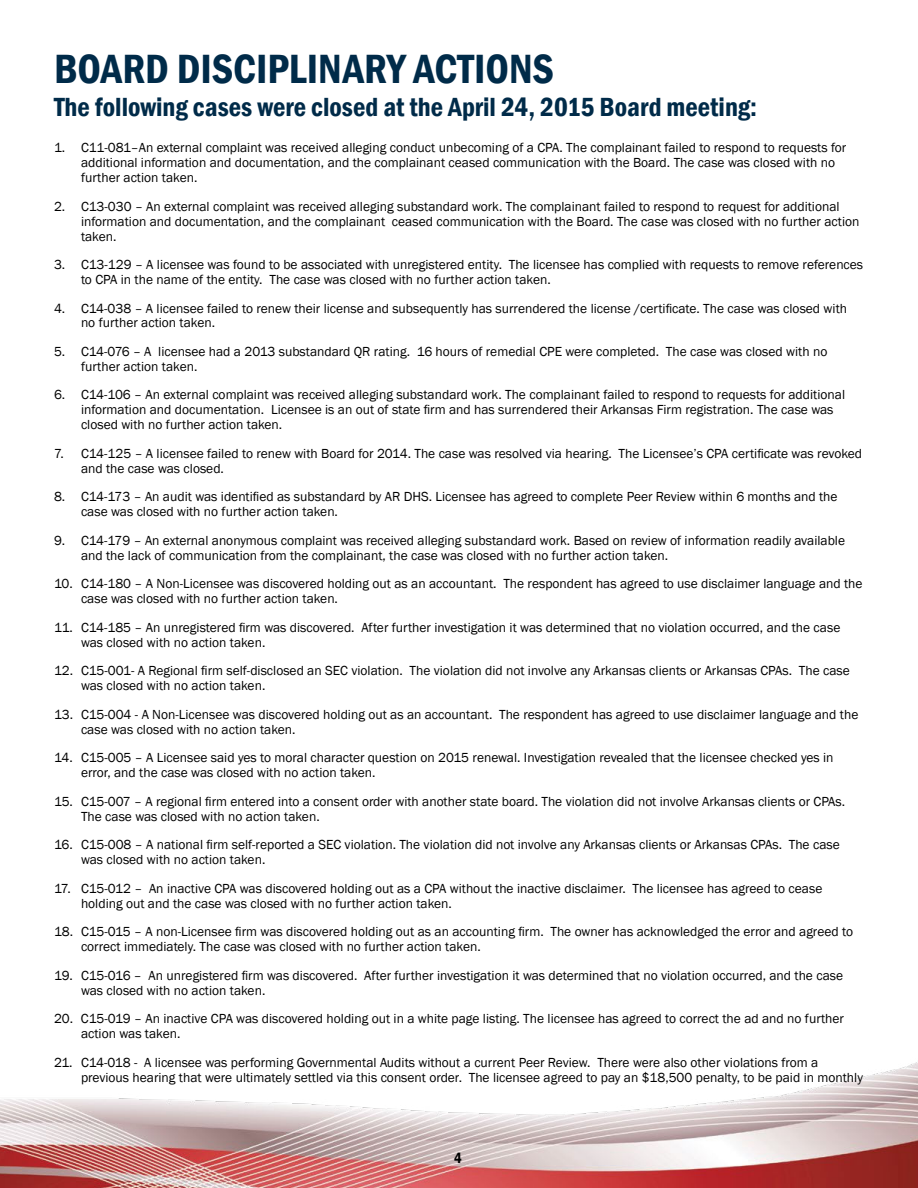
<style>
.page{position:relative;width:918px;height:1188px;background:#fff}
.page>*{position:absolute;margin:0;border:0;box-sizing:border-box;transform-origin:0 0}
.t1{font:600 condensed 42px "Franklin Gothic";color:#002b49}
.t2{font:600 condensed 27px "Franklin Gothic";color:#002b49}
.t3{font:600 condensed 15px "Franklin Gothic";color:#000}
.t4{font:13.5px/15px "Franklin Gothic";color:#000}
</style>
<div class="page">
<img style="left:0;top:1022px;width:918px;height:166px">
<h1 class="t1" style="left:54px;top:52px;width:502px">BOARD DISCIPLINARY ACTIONS</h1>
<h2 class="t2" style="left:54px;top:96px;width:705px">The following cases were closed at the April 24, 2015 Board meeting:</h2>
<p class="t4" style="left:81px;top:141px;width:767px;text-indent:-27px">1. C11-081–An external complaint was received alleging conduct unbecoming of a CPA. The complainant failed to respond to requests for additional information and documentation, and the complainant ceased communication with the Board. The case was closed with no further action taken.</p>
<p class="t4" style="left:81px;top:199px;width:780px;text-indent:-27px">2. C13-030 – An external complaint was received alleging substandard work. The complainant failed to respond to request for additional information and documentation, and the complainant ceased communication with the Board. The case was closed with no further action taken.</p>
<p class="t4" style="left:81px;top:258px;width:784px;text-indent:-27px">3. C13-129 – A licensee was found to be associated with unregistered entity. The licensee has complied with requests to remove references to CPA in the name of the entity. The case was closed with no further action taken.</p>
<p class="t4" style="left:81px;top:301px;width:768px;text-indent:-27px">4. C14-038 – A licensee failed to renew their license and subsequently has surrendered the license /certificate. The case was closed with no further action taken.</p>
<p class="t4" style="left:81px;top:345px;width:748px;text-indent:-27px">5. C14-076 – A licensee had a 2013 substandard QR rating. 16 hours of remedial CPE were completed. The case was closed with no further action taken.</p>
<p class="t4" style="left:81px;top:388px;width:766px;text-indent:-27px">6. C14-106 – An external complaint was received alleging substandard work. The complainant failed to respond to requests for additional information and documentation. Licensee is an out of state firm and has surrendered their Arkansas Firm registration. The case was closed with no further action taken.</p>
<p class="t4" style="left:81px;top:447px;width:783px;text-indent:-27px">7. C14-125 – A licensee failed to renew with Board for 2014. The case was resolved via hearing. The Licensee’s CPA certificate was revoked and the case was closed.</p>
<p class="t4" style="left:81px;top:490px;width:758px;text-indent:-27px">8. C14-173 – An audit was identified as substandard by AR DHS. Licensee has agreed to complete Peer Review within 6 months and the case was closed with no further action taken.</p>
<p class="t4" style="left:81px;top:534px;width:766px;text-indent:-27px">9. C14-179 – An external anonymous complaint was received alleging substandard work. Based on review of information readily available and the lack of communication from the complainant, the case was closed with no further action taken.</p>
<p class="t4" style="left:81px;top:577px;width:783px;text-indent:-27px">10. C14-180 – A Non-Licensee was discovered holding out as an accountant. The respondent has agreed to use disclaimer language and the case was closed with no further action taken.</p>
<p class="t4" style="left:81px;top:621px;width:761px;text-indent:-27px">11. C14-185 – An unregistered firm was discovered. After further investigation it was determined that no violation occurred, and the case was closed with no action taken.</p>
<p class="t4" style="left:81px;top:664px;width:770px;text-indent:-27px">12. C15-001- A Regional firm self-disclosed an SEC violation. The violation did not involve any Arkansas clients or Arkansas CPAs. The case was closed with no action taken.</p>
<p class="t4" style="left:81px;top:708px;width:779px;text-indent:-27px">13. C15-004 - A Non-Licensee was discovered holding out as an accountant. The respondent has agreed to use disclaimer language and the case was closed with no action taken.</p>
<p class="t4" style="left:81px;top:751px;width:754px;text-indent:-27px">14. C15-005 – A Licensee said yes to moral character question on 2015 renewal. Investigation revealed that the licensee checked yes in error, and the case was closed with no action taken.</p>
<p class="t4" style="left:81px;top:795px;width:766px;text-indent:-27px">15. C15-007 – A regional firm entered into a consent order with another state board. The violation did not involve Arkansas clients or CPAs.<br>The case was closed with no action taken.</p>
<p class="t4" style="left:81px;top:838px;width:760px;text-indent:-27px">16. C15-008 – A national firm self-reported a SEC violation. The violation did not involve any Arkansas clients or Arkansas CPAs. The case was closed with no action taken.</p>
<p class="t4" style="left:81px;top:882px;width:743px;text-indent:-27px">17. C15-012 – An inactive CPA was discovered holding out as a CPA without the inactive disclaimer. The licensee has agreed to cease holding out and the case was closed with no further action taken.</p>
<p class="t4" style="left:81px;top:925px;width:774px;text-indent:-27px">18. C15-015 – A non-Licensee firm was discovered holding out as an accounting firm. The owner has acknowledged the error and agreed to correct immediately. The case was closed with no further action taken.</p>
<p class="t4" style="left:81px;top:969px;width:764px;text-indent:-27px">19. C15-016 – An unregistered firm was discovered. After further investigation it was determined that no violation occurred, and the case was closed with no action taken.</p>
<p class="t4" style="left:81px;top:1012px;width:765px;text-indent:-27px">20. C15-019 – An inactive CPA was discovered holding out in a white page listing. The licensee has agreed to correct the ad and no further action was taken.</p>
<p class="t4" style="left:81px;top:1056px;width:783px;text-indent:-27px">21. C14-018 - A licensee was performing Governmental Audits without a current Peer Review. There were also other violations from a previous hearing that were ultimately settled via this consent order. The licensee agreed to pay an $18,500 penalty, to be paid in monthly</p>
<p class="t3" style="left:454px;top:1152px;width:9px">4</p>
</div>
